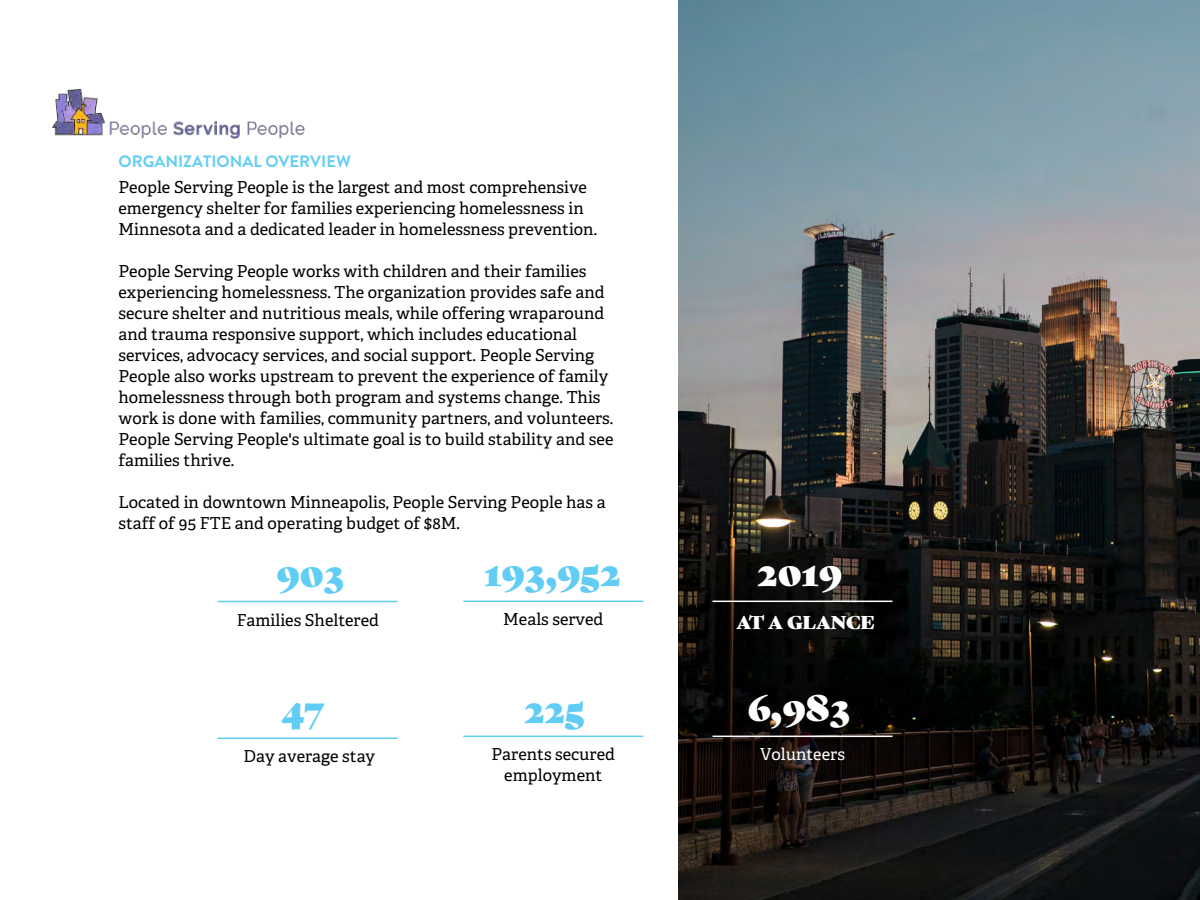
<style>
.page{position:relative;width:1200px;height:900px;background:#fff}
.page>*{position:absolute;margin:0;border:0;box-sizing:border-box;transform-origin:0 0}
.t1{font:36px "Gastromond";color:#62cdf4}
.t2{font:36px "Gastromond";color:#fff}
.t3{font:18px "Gastromond";color:#fff}
.t4{font:16.5px/21px "Adelle";color:#000}
.t5{font:16.5px "Adelle";color:#fff}
.s1{font-family:"Brandon Grotesque";font-weight:700;color:#62cdf4}
</style>
<div class="page">
<img style="left:678px;top:0;width:522px;height:900px">
<img style="left:52px;top:89px;width:252px;height:49px">
<hr style="left:218px;top:601px;width:180px;height:1px;background:#62cdf4">
<hr style="left:463px;top:601px;width:180px;height:1px;background:#62cdf4">
<hr style="left:463px;top:736px;width:180px;height:1px;background:#62cdf4">
<hr style="left:218px;top:737px;width:180px;height:2px;background:#62cdf4">
<hr style="left:712px;top:736px;width:180px;height:1px;background:#fff">
<hr style="left:712px;top:601px;width:180px;height:1px;background:#fff">
<p class="t4" style="left:118px;top:148px;width:470px;line-height:26.2px"><span class="s1">ORGANIZATIONAL OVERVIEW<br></span>People Serving People is the largest and most comprehensive</p>
<p class="t4" style="left:118px;top:198px;width:480px">emergency shelter for families experiencing homelessness in<br>Minnesota and a dedicated leader in homelessness prevention.</p>
<p class="t4" style="left:118px;top:261px;width:496px">People Serving People works with children and their families experiencing homelessness. The organization provides safe and secure shelter and nutritious meals, while offering wraparound and trauma responsive support, which includes educational services, advocacy services, and social support. People Serving People also works upstream to prevent the experience of family homelessness through both program and systems change. This work is done with families, community partners, and volunteers.<br>People Serving People's ultimate goal is to build stability and see families thrive.</p>
<p class="t4" style="left:118px;top:492px;width:489px">Located in downtown Minneapolis, People Serving People has a staff of 95 FTE and operating budget of $8M.</p>
<p class="t1" style="left:277px;top:546px;width:70px">903</p>
<p class="t4" style="left:237px;top:610px;width:144px">Families Sheltered</p>
<p class="t1" style="left:485px;top:545px;width:138px">193,952</p>
<p class="t4" style="left:503px;top:609px;width:102px">Meals served</p>
<p class="t1" style="left:281px;top:682px;width:45px">47</p>
<p class="t4" style="left:243px;top:746px;width:133px">Day average stay</p>
<h1 class="t1" style="left:524px;top:682px;width:62px">225</h1>
<p class="t4" style="left:492px;top:744px;width:125px;text-align:center">Parents secured employment</p>
<p class="t2" style="left:757px;top:545px;width:86px">2019</p>
<p class="t3" style="left:737px;top:608px;width:139px">AT A GLANCE</p>
<p class="t2" style="left:748px;top:680px;width:104px">6,983</p>
<p class="t5" style="left:760px;top:744px;width:86px">Volunteers</p>
</div>
